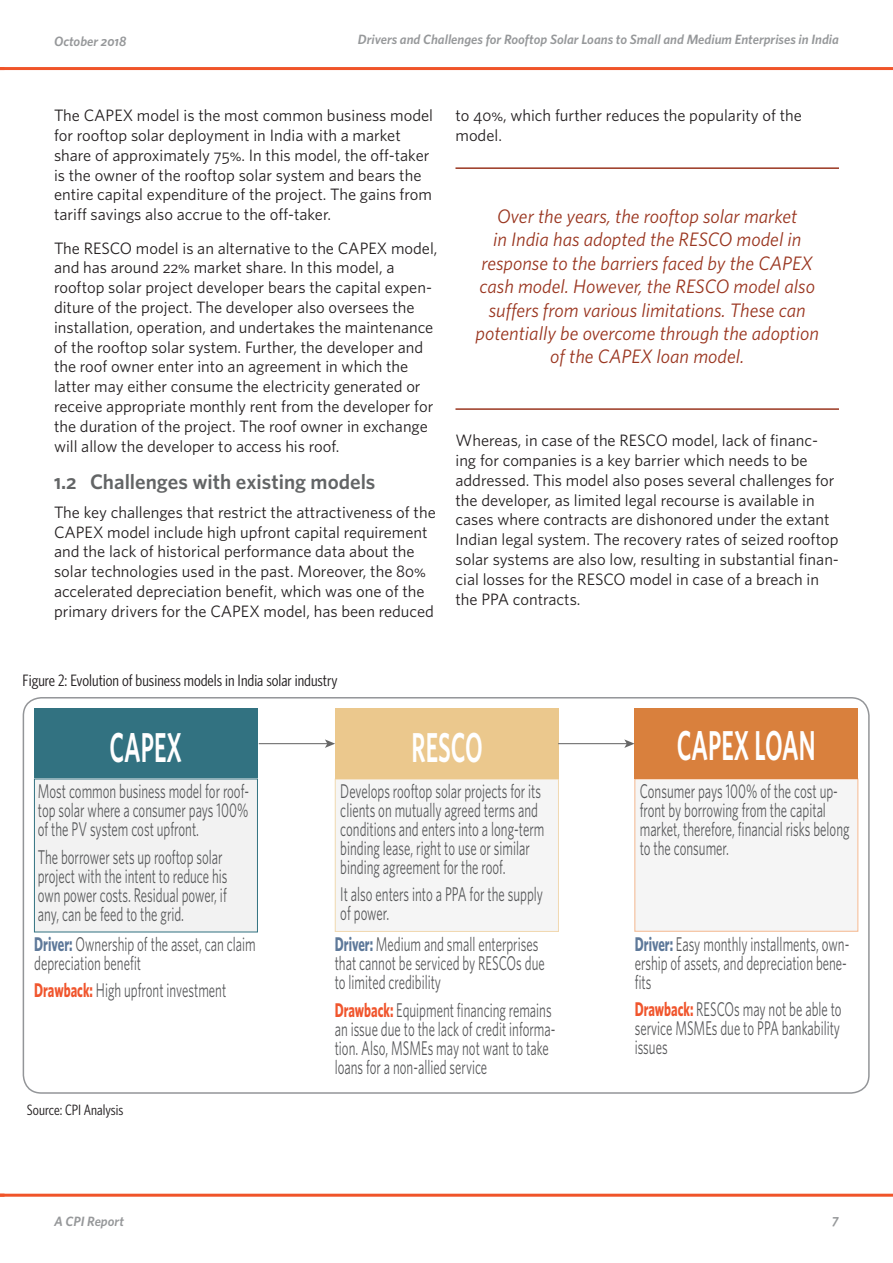
<style>
.page{position:relative;width:893px;height:1263px;background:#fff}
.page>*{position:absolute;margin:0;border:0;box-sizing:border-box;transform-origin:0 0}
.t1{font:600 41.85px "Whitney";color:#fff;scale:.57 1}
.t2{font:600 21px "Whitney";color:#636566}
.t3{font:19.95px/19px "Whitney";color:#58595b;scale:.65 1}
.CPI_Call_Out{font:italic 19.5px/23.4px "Whitney";color:#9a3620;text-align:center}
.CPI_Basic_Paragraph{font:16.5px/19.8px "Whitney";color:#231f20}
.CPI_Figure_title__ES{font:16.5px "Whitney Condensed";color:#231f20}
.CPI_Figure_Footnotes{font:15px "Whitney Condensed";color:#231f20}
.t4{font:italic 600 13.5px "Whitney";color:#96989a}
.s1{font-weight:700;color:#5d7899}
.s2{font-weight:700;color:#f0552d}
</style>
<div class="page">
<hr style="left:0;top:67px;width:893px;height:3px;background:#f05429">
<hr style="left:0;top:1194px;width:893px;height:3px;background:#f05429">
<hr style="left:455px;top:167px;width:384px;height:2px;background:#9a3620">
<hr style="left:455px;top:408px;width:384px;height:2px;background:#9a3620">
<div style="left:635px;top:779px;width:223px;height:152px;background:#f2f2f2"></div>
<div style="left:34px;top:709px;width:223px;height:70px;background:#327281"></div>
<div style="left:34px;top:779px;width:223px;height:153px;background:#f2f2f2"></div>
<div style="left:34px;top:779px;width:224px;height:153px;border:1px solid #327281"></div>
<div style="left:335px;top:709px;width:223px;height:70px;background:#ebc88d"></div>
<div style="left:335px;top:779px;width:223px;height:152px;background:#f2f2f2"></div>
<div style="left:335px;top:779px;width:224px;height:153px;border:1px solid #ebc88d"></div>
<div style="left:634px;top:709px;width:224px;height:70px;background:#d9803d"></div>
<hr style="left:259px;top:743px;width:69px;height:1px;background:#666">
<svg style="left:325px;top:739px;width:10px;height:9px"></svg>
<hr style="left:558px;top:743px;width:69px;height:1px;background:#666">
<svg style="left:624px;top:739px;width:11px;height:9px"></svg>
<div style="left:23px;top:697px;width:847px;height:397px;border:2px solid #939598;border-radius:18px"></div>
<p class="t4" style="left:54px;top:33px;width:74px">October 2018</p>
<p class="t4" style="left:358px;top:30px;width:483px">Drivers and Challenges for Rooftop Solar Loans to Small and Medium Enterprises in India</p>
<p class="CPI_Basic_Paragraph" style="left:54px;top:105px;width:381px">The CAPEX model is the most common business model for rooftop solar deployment in India with a market share of approximately 75%. In this model, the off-taker is the owner of the rooftop solar system and bears the entire capital expenditure of the project. The gains from tariff savings also accrue to the off-taker.</p>
<p class="CPI_Basic_Paragraph" style="left:54px;top:237px;width:385px">The RESCO model is an alternative to the CAPEX model, and has around 22% market share. In this model, a rooftop solar project developer bears the capital expen&shy;diture of the project. The developer also oversees the installation, operation, and undertakes the maintenance of the rooftop solar system. Further, the developer and the roof owner enter into an agreement in which the latter may either consume the electricity generated or receive appropriate monthly rent from the developer for the duration of the project. The roof owner in exchange will allow the developer to access his roof.</p>
<p class="t2" style="left:54px;top:468px;width:323px">1.2 Challenges with existing models</p>
<p class="CPI_Basic_Paragraph" style="left:54px;top:502px;width:383px">The key challenges that restrict the attractiveness of the CAPEX model include high upfront capital requirement and the lack of historical performance data about the solar technologies used in the past. Moreover, the 80% accelerated depreciation benefit, which was one of the primary drivers for the CAPEX model, has been reduced</p>
<p class="CPI_Basic_Paragraph" style="left:455px;top:105px;width:348px">to 40%, which further reduces the popularity of the model.</p>
<p class="CPI_Call_Out" style="left:476px;top:204px;width:345px">Over the years, the rooftop solar market<br>in India has adopted the RESCO model in response to the barriers faced by the CAPEX cash model. However, the RESCO model also suffers from various limitations. These can potentially be overcome through the adoption of the CAPEX loan model.</p>
<p class="CPI_Basic_Paragraph" style="left:455px;top:430px;width:385px">Whereas, in case of the RESCO model, lack of financ&shy;ing for companies is a key barrier which needs to be addressed. This model also poses several challenges for the developer, as limited legal recourse is available in cases where contracts are dishonored under the extant Indian legal system. The recovery rates of seized rooftop solar systems are also low, resulting in substantial finan&shy;cial losses for the RESCO model in case of a breach in the PPA contracts.</p>
<p class="CPI_Figure_title__ES" style="left:23px;top:670px;width:316px">Figure 2: Evolution of business models in India solar industry</p>
<p class="t1" style="left:109px;top:719px;width:129px">CAPEX</p>
<p class="t1" style="left:411px;top:719px;width:126px">RESCO</p>
<p class="t1" style="left:677px;top:717px;width:245px">CAPEX LOAN</p>
<p class="t3" style="left:38px;top:781px;width:327px;text-align:justify">Most common business model for roof&shy;top solar where a consumer pays 100% of the PV system cost upfront.</p>
<p class="t3" style="left:38px;top:847px;width:293px">The borrower sets up rooftop solar project with the intent to reduce his own power costs. Residual power, if any, can be feed to the grid.</p>
<p class="t3" style="left:340px;top:781px;width:315px">Develops rooftop solar projects for its clients on mutually agreed terms and conditions and enters into a long-term binding lease, right to use or similar binding agreement for the roof.</p>
<p class="t3" style="left:340px;top:884px;width:313px">It also enters into a PPA for the supply of power.</p>
<p class="t3" style="left:640px;top:781px;width:324px">Consumer pays 100% of the cost up&shy;front by borrowing from the capital market, therefore, financial risks belong to the consumer.</p>
<p class="t3" style="left:34px;top:933px;width:342px"><span class="s1">Driver:</span> Ownership of the asset, can claim depreciation benefit</p>
<p class="t3" style="left:34px;top:980px;width:297px"><span class="s2">Drawback:</span> High upfront investment</p>
<p class="t3" style="left:335px;top:934px;width:325px"><span class="s1">Driver:</span> Medium and small enterprises that cannot be serviced by RESCOs due to limited credibility</p>
<p class="t3" style="left:335px;top:1000px;width:341px"><span class="s2">Drawback:</span> Equipment financing remains an issue due to the lack of credit informa&shy;tion. Also, MSMEs may not want to take loans for a non-allied service</p>
<p class="t3" style="left:635px;top:934px;width:332px"><span class="s1">Driver:</span> Easy monthly installments, own&shy;ership of assets, and depreciation bene&shy;fits</p>
<p class="t3" style="left:635px;top:999px;width:320px;text-align:justify"><span class="s2">Drawback:</span> RESCOs may not be able to service MSMEs due to PPA bankability issues</p>
<p class="CPI_Figure_Footnotes" style="left:27px;top:1101px;width:98px">Source: CPI Analysis</p>
<p class="t4" style="left:54px;top:1212px;width:71px">A CPI Report</p>
<p class="t4" style="left:832px;top:1210px;width:8px">7</p>
</div>
